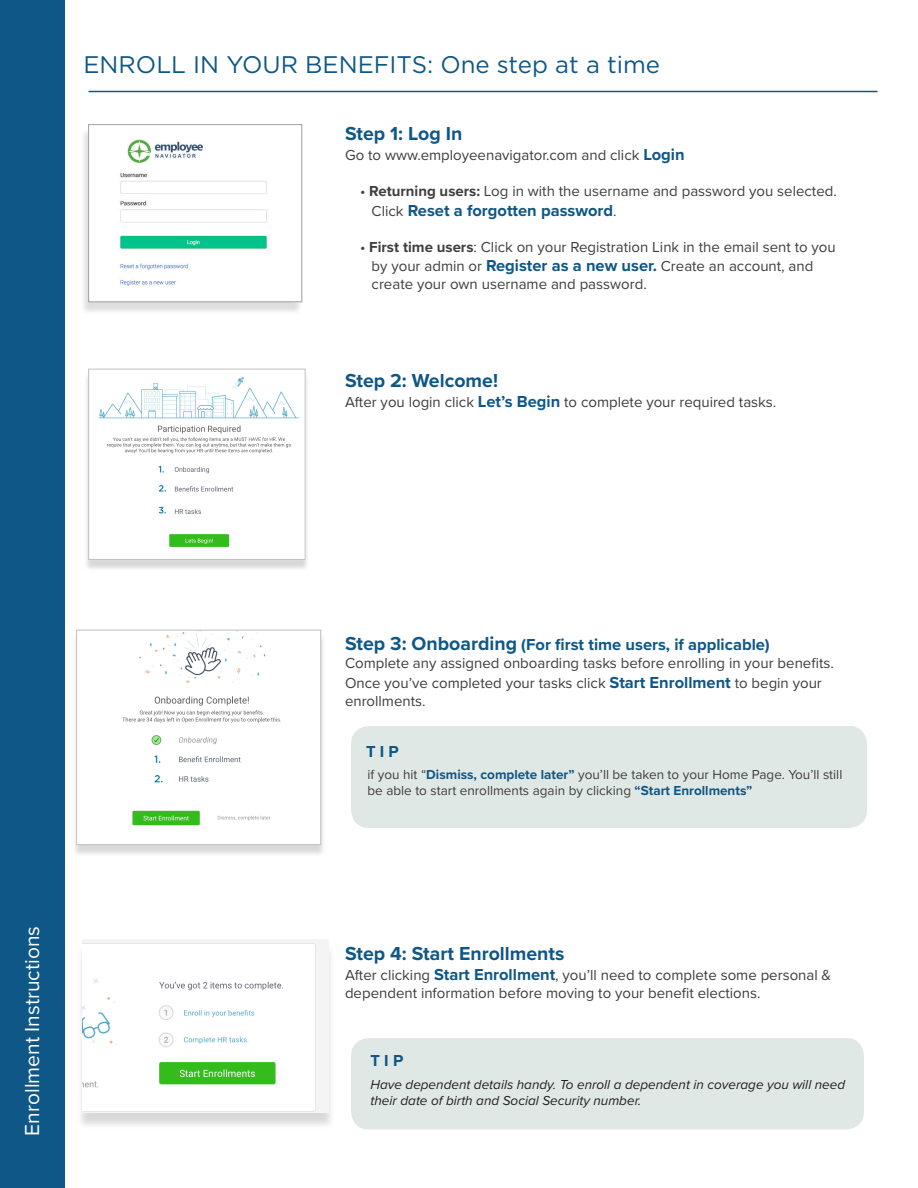
<style>
.page{position:relative;width:918px;height:1188px;background:#fff}
.page>*{position:absolute;margin:0;border:0;box-sizing:border-box;transform-origin:0 0}
.t1{font:24px "Gotham";color:#0f5786}
.t2{font:21px "Proxima Nova";color:#fff}
.t3{font:700 19.5px "Proxima Nova";color:#0f5786}
.t4{font:700 16.5px "Proxima Nova";color:#0f5786}
.t5{font:15px/19.8px "Proxima Nova";color:#3e3e3f}
.t6{font:13.5px/16.2px "Proxima Nova";color:#3e3e3f}
.t7{font:italic 13.5px/16.2px "Proxima Nova";color:#231f20}
.s1{font-weight:700;font-size:16.5px;color:#0f5786}
.s2{font-weight:700}
.s3{font-weight:400;font-size:15px;color:#3e3e3f}
.s4{font-size:19.5px}
.s5{font-weight:700;color:#0f5786}
</style>
<div class="page">
<div style="left:0;top:0;width:64px;height:1188px;background:#0f5786"></div>
<div style="left:351px;top:1038px;width:513px;height:92px;background:#e0e8e6;border-radius:18px"></div>
<div style="left:351px;top:726px;width:516px;height:102px;background:#e0e8e6;border-radius:18px"></div>
<div style="left:80px;top:128px;width:223px;height:188px;background:#231f20;opacity:.15"></div>
<img style="left:91px;top:128px;width:209px;height:172px">
<div style="left:89px;top:124px;width:213px;height:178px;border:1px solid #9d9fa2"></div>
<div style="left:76px;top:944px;width:259px;height:186px;background:#231f20;opacity:.17"></div>
<img style="left:82px;top:939px;width:246px;height:173px">
<div style="left:85px;top:372px;width:224px;height:199px;background:#231f20;opacity:.17"></div>
<img style="left:91px;top:372px;width:212px;height:186px">
<div style="left:89px;top:369px;width:216px;height:191px;border:1px solid #bebfc2"></div>
<div style="left:72px;top:634px;width:253px;height:224px;background:#231f20;opacity:.17"></div>
<img style="left:78px;top:632px;width:241px;height:211px">
<div style="left:76px;top:630px;width:245px;height:215px;border:1px solid #bebfc2"></div>
<hr style="left:88px;top:91px;width:790px;height:1px;background:#0f5786">
<p class="t1" style="left:84px;top:49px;width:578px">ENROLL IN YOUR BENEFITS: One step at a time</p>
<p class="t3" style="left:345px;top:119px;width:119px">Step 1: Log In</p>
<p class="t5" style="left:345px;top:144px;width:341px">Go to www.employeenavigator.com and click <span class="s1">Login</span></p>
<p class="t5" style="left:360px;top:180px;width:478px">• <span class="s2">Returning users:</span> Log in with the username and password you selected.</p>
<p class="t4" style="left:372px;top:198px;width:247px"><span class="s3">Click</span> Reset a forgotten password<span class="s3">.</span></p>
<p class="t5" style="left:360px;top:236px;width:477px">• <span class="s2">First time users</span>: Click on your Registration Link in the email sent to you</p>
<p class="t5" style="left:372px;top:256px;width:443px">by your admin or <span class="s1">Register as a new user.</span> Create an account, and</p>
<p class="t5" style="left:372px;top:274px;width:277px">create your own username and password.</p>
<p class="t3" style="left:345px;top:366px;width:154px">Step 2: Welcome!</p>
<p class="t5" style="left:345px;top:392px;width:433px">After you login click <span class="s1">Let’s Begin</span> to complete your required tasks.</p>
<h2 class="t2" style="left:16px;top:1136px;width:211px;rotate:-90deg">Enrollment Instructions</h2>
<p class="t4" style="left:345px;top:632px;width:426px"><span class="s4">Step 3: Onboarding</span> (For first time users, if applicable)</p>
<p class="t5" style="left:345px;top:652px;width:490px">Complete any assigned onboarding tasks before enrolling in your benefits.<br>Once you’ve completed your tasks click <span class="s1">Start Enrollment</span> to begin your</p>
<p class="t5" style="left:345px;top:690px;width:82px">enrollments.</p>
<p class="t4" style="left:366px;top:739px;width:34px">T I P</p>
<p class="t6" style="left:368px;top:765px;width:476px">if you hit “<span class="s5">Dismiss, complete later”</span> you’ll be taken to your Home Page. You’ll still be able to start enrollments again by clicking <span class="s5">“Start Enrollments”</span></p>
<p class="t3" style="left:345px;top:939px;width:221px">Step 4: Start Enrollments</p>
<p class="t5" style="left:345px;top:966px;width:488px;line-height:18px">After clicking <span class="s1">Start Enrollment</span>, you’ll need to complete some personal &amp; dependent information before moving to your benefit elections.</p>
<p class="t4" style="left:370px;top:1048px;width:34px">T I P</p>
<p class="t7" style="left:370px;top:1076px;width:476px">Have dependent details handy. To enroll a dependent in coverage you will need their date of birth and Social Security number.</p>
</div>
